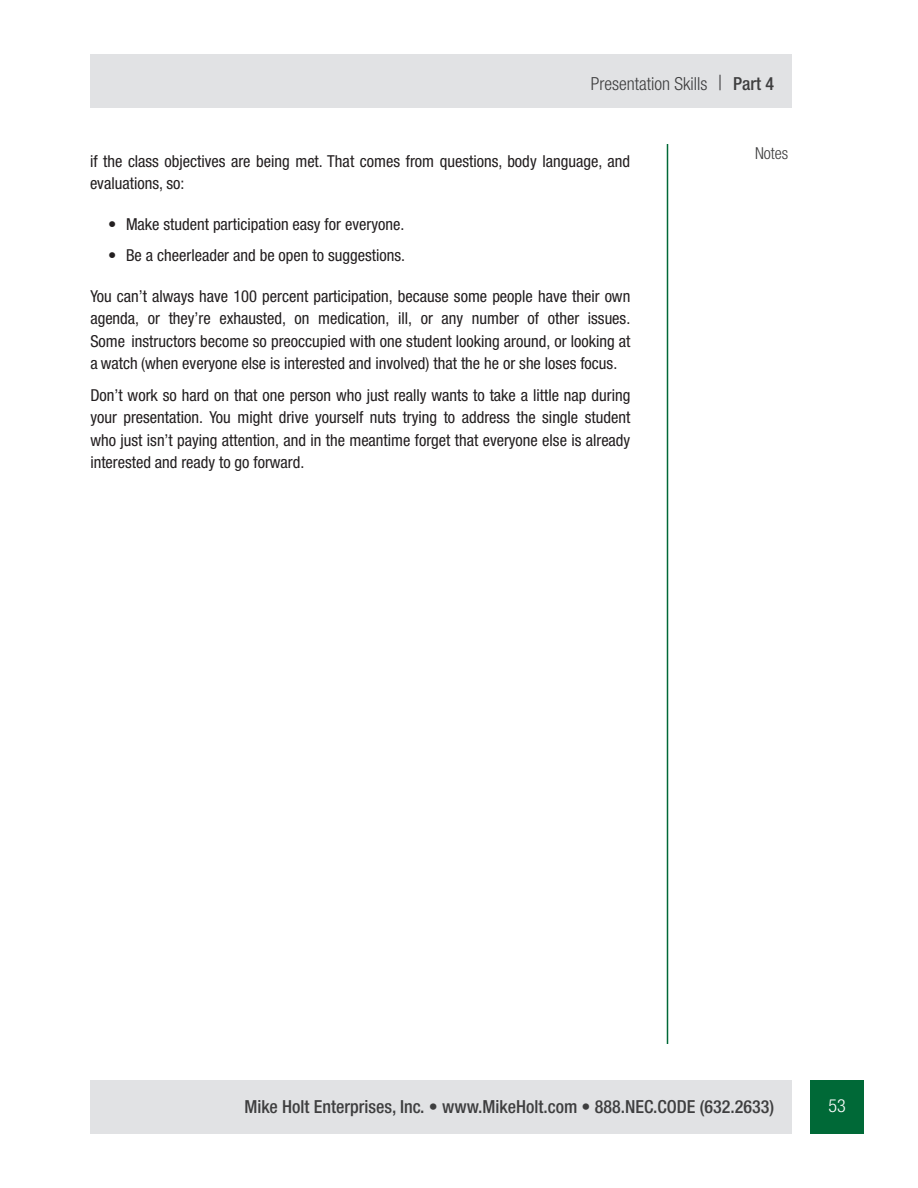
<style>
.page{position:relative;width:918px;height:1188px;background:#fff}
.page>*{position:absolute;margin:0;border:0;box-sizing:border-box;transform-origin:0 0}
.t1{font:500 condensed 18px "Helvetica Neue LT Std";color:#3e3e3f}
.t2{font:300 condensed 18px "Helvetica Neue LT Std";color:#3e3e3f}
.t3{font:300 condensed 18px "Helvetica Neue LT Std";color:#fff}
.t4{font:condensed 16.5px/22.5px "Helvetica Neue LT Std";color:#231f20;text-align:justify}
.t5{font:300 condensed 16.5px "Helvetica Neue LT Std";color:#3e3e3f}
.s1{font-size:21px}
.s2{font-weight:500}
</style>
<div class="page">
<div style="left:90px;top:54px;width:702px;height:54px;background:#e1e2e4"></div>
<div style="left:90px;top:1080px;width:702px;height:54px;background:#e1e2e4"></div>
<div style="left:810px;top:1080px;width:54px;height:54px;background:#006937"></div>
<hr style="left:667px;top:144px;width:1px;height:900px;background:#006937">
<p class="t2" style="left:591px;top:73px;width:185px">Presentation Skills <span class="s1">|</span> <span class="s2">Part 4</span></p>
<p class="t4" style="left:90px;top:149px;width:542px">if the class objectives are being met. That comes from questions, body language, and evaluations, so:</p>
<p class="t4" style="left:108px;top:212px;width:298px">• Make student participation easy for everyone.</p>
<p class="t4" style="left:108px;top:244px;width:299px">• Be a cheerleader and be open to suggestions.</p>
<p class="t4" style="left:90px;top:285px;width:541px">You can’t always have 100 percent participation, because some people have their own agenda, or they’re exhausted, on medication, ill, or any number of other issues.<br>Some instructors become so preoccupied with one student looking around, or looking at a watch (when everyone else is interested and involved) that the he or she loses focus.</p>
<p class="t4" style="left:90px;top:384px;width:541px">Don’t work so hard on that one person who just really wants to take a little nap during your presentation. You might drive yourself nuts trying to address the single student who just isn’t paying attention, and in the meantime forget that everyone else is already interested and ready to go forward.</p>
<p class="t5" style="left:755px;top:144px;width:35px">Notes</p>
<p class="t1" style="left:244px;top:1096px;width:531px">Mike Holt Enterprises, Inc. • www.MikeHolt.com • 888.NEC.CODE (632.2633)</p>
<p class="t3" style="left:828px;top:1095px;width:19px">53</p>
</div>
